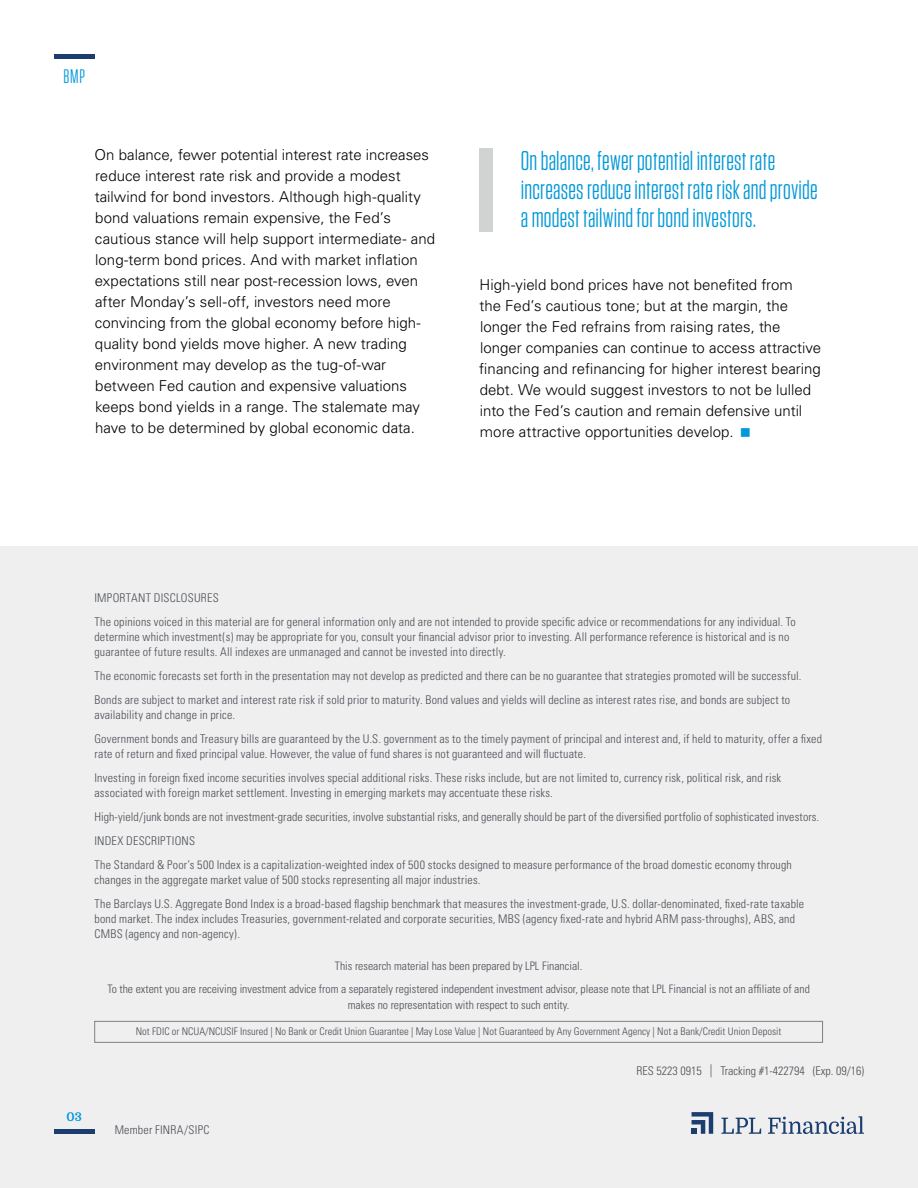
<style>
.page{position:relative;width:918px;height:1188px;background:#fff}
.page>*{position:absolute;margin:0;border:0;box-sizing:border-box;transform-origin:0 0}
.t1{font:27px/28.5px "Tungsten Narrow";letter-spacing:.01em;color:#0098d8}
.t2{font:19.5px "Tungsten Narrow";color:#0098d8}
.t3{font:300 15px/21px "Univers";color:#000}
.t4{font:300 condensed 12px/24px "Univers";letter-spacing:.015em;color:#4b4f54}
.t5{font:700 12px "Domine";color:#0098d8}
.t6{font:300 condensed 11.7px/22.8px "Univers";color:#4b4f54;text-align:center}
.t7{font:300 condensed 10.5px "Univers";color:#4b4f54}
.s1{color:#0098d8}
.s2{font-size:12.9px}
</style>
<div class="page">
<div style="left:0;top:918px;width:918px;height:270px;background:#efeff0"></div>
<hr style="left:54px;top:1130px;width:40px;height:4px;background:#1b3e6f">
<div style="left:94px;top:1021px;width:729px;height:22px;border:1px solid #807f83"></div>
<hr style="left:54px;top:54px;width:40px;height:4px;background:#1b3e6f">
<svg style="left:692px;top:1112px;width:21px;height:22px"></svg>
<svg style="left:721px;top:1118px;width:40px;height:16px"></svg>
<svg style="left:768px;top:1116px;width:96px;height:18px"></svg>
<div style="left:0;top:546px;width:918px;height:372px;background:#efeff0"></div>
<div style="left:479px;top:148px;width:14px;height:84px;background:#d1d3d3"></div>
<h2 class="t2" style="left:63px;top:67px;width:23px">BMP</h2>
<p class="t3" style="left:94px;top:145px;width:342px">On balance, fewer potential interest rate increases reduce interest rate risk and provide a modest tailwind for bond investors. Although high-quality bond valuations remain expensive, the Fed’s cautious stance will help support intermediate- and long-term bond prices. And with market inflation expectations still near post-recession lows, even after Monday’s sell-off, investors need more convincing from the global economy before high&shy;quality bond yields move higher. A new trading environment may develop as the tug-of-war between Fed caution and expensive valuations keeps bond yields in a range. The stalemate may have to be determined by global economic data.</p>
<h1 class="t1" style="left:521px;top:147px;width:298px">On balance, fewer potential interest rate increases reduce interest rate risk and provide a modest tailwind for bond investors.</h1>
<p class="t3" style="left:479px;top:274px;width:344px">High-yield bond prices have not benefited from<br>the Fed’s cautious tone; but at the margin, the longer the Fed refrains from raising rates, the longer companies can continue to access attractive financing and refinancing for higher interest bearing debt. We would suggest investors to not be lulled into the Fed’s caution and remain defensive until more attractive opportunities develop. <span class="s1">■</span></p>
<p class="t4" style="left:94px;top:585px;width:703px">IMPORTANT DISCLOSURES<br>The opinions voiced in this material are for general information only and are not intended to provide specific advice or recommendations for any individual. To</p>
<p class="t4" style="left:94px;top:629px;width:696px;line-height:15px">determine which investment(s) may be appropriate for you, consult your financial advisor prior to investing. All performance reference is historical and is no guarantee of future results. All indexes are unmanaged and cannot be invested into directly.</p>
<p class="t4" style="left:94px;top:663px;width:708px">The economic forecasts set forth in the presentation may not develop as predicted and there can be no guarantee that strategies promoted will be successful.<br>Bonds are subject to market and interest rate risk if sold prior to maturity. Bond values and yields will decline as interest rates rise, and bonds are subject to</p>
<p class="t4" style="left:94px;top:702px;width:729px">availability and change in price.<br>Government bonds and Treasury bills are guaranteed by the U.S. government as to the timely payment of principal and interest and, if held to maturity, offer a fixed</p>
<p class="t4" style="left:94px;top:741px;width:688px">rate of return and fixed principal value. However, the value of fund shares is not guaranteed and will fluctuate.<br>Investing in foreign fixed income securities involves special additional risks. These risks include, but are not limited to, currency risk, political risk, and risk</p>
<p class="t4" style="left:94px;top:780px;width:726px">associated with foreign market settlement. Investing in emerging markets may accentuate these risks.<br>High-yield/junk bonds are not investment-grade securities, involve substantial risks, and generally should be part of the diversified portfolio of sophisticated investors.<br>INDEX DESCRIPTIONS<br>The Standard &amp; Poor’s 500 Index is a capitalization-weighted index of 500 stocks designed to measure performance of the broad domestic economy through</p>
<p class="t4" style="left:94px;top:867px;width:711px">changes in the aggregate market value of 500 stocks representing all major industries.<br>The Barclays U.S. Aggregate Bond Index is a broad-based flagship benchmark that measures the investment-grade, U.S. dollar-denominated, fixed-rate taxable</p>
<p class="t4" style="left:94px;top:911px;width:702px;line-height:15px">bond market. The index includes Treasuries, government-related and corporate securities, MBS (agency fixed-rate and hybrid ARM pass-throughs), ABS, and<br>CMBS (agency and non-agency).</p>
<p class="t6" style="left:107px;top:954px;width:704px">This research material has been prepared by LPL Financial.<br>To the extent you are receiving investment advice from a separately registered independent investment advisor, please note that LPL Financial is not an affiliate of and</p>
<p class="t6" style="left:348px;top:993px;width:223px">makes no representation with respect to such entity.</p>
<p class="t7" style="left:136px;top:1025px;width:647px">Not FDIC or NCUA/NCUSIF Insured | No Bank or Credit Union Guarantee | May Lose Value | Not Guaranteed by Any Government Agency | Not a Bank/Credit Union Deposit</p>
<p class="t4" style="left:636px;top:1059px;width:229px">RES 5223 0915 <span class="s2">|</span> Tracking #1-422794 (Exp. 09/16)</p>
<p class="t5" style="left:67px;top:1110px;width:17px">03</p>
<p class="t4" style="left:115px;top:1118px;width:96px">Member FINRA/SIPC</p>
</div>
